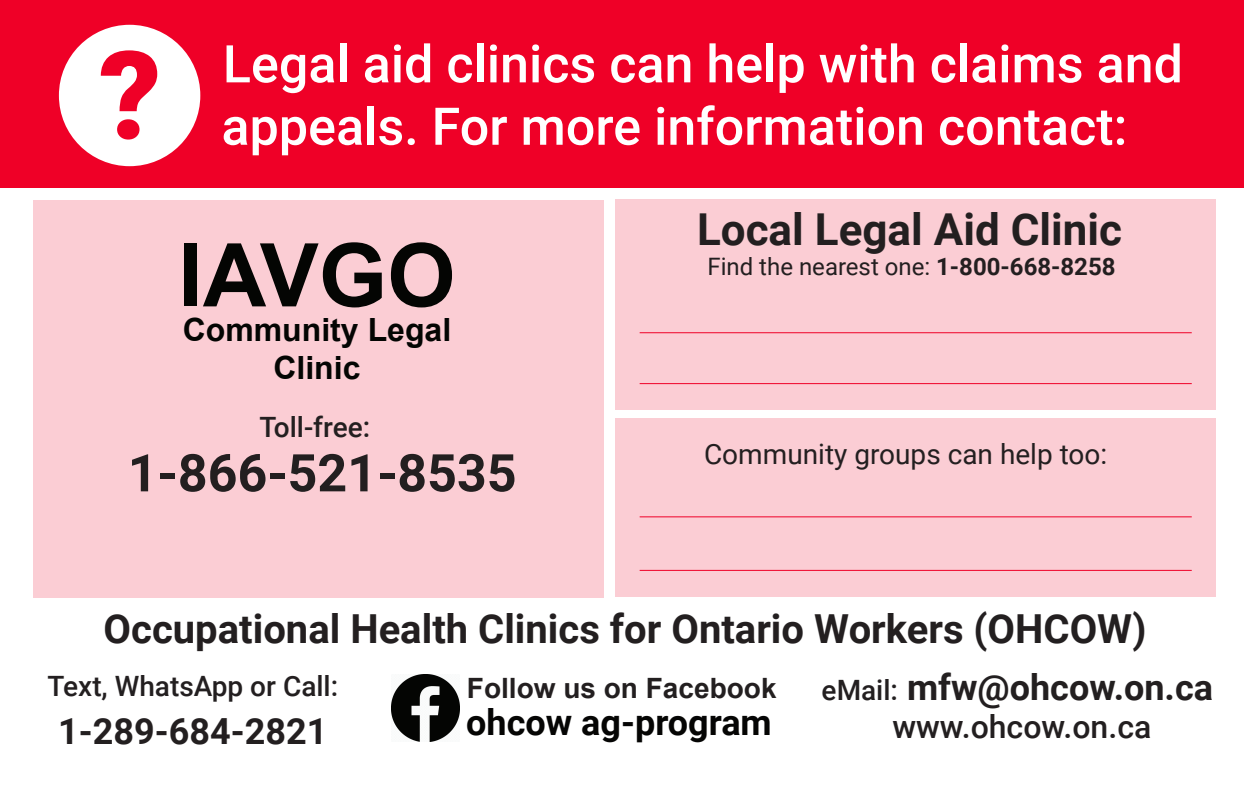
<style>
.page{position:relative;width:1244px;height:792px;background:#fff}
.page>*{position:absolute;margin:0;border:0;box-sizing:border-box;transform-origin:0 0}
.t1{font:700 88px "Arial";color:#040503}
.t2{font:500 52px/62.4px "Roboto";color:#fff}
.t3{font:700 52px "Roboto";color:#231f20}
.t4{font:700 44px "Roboto";color:#231f20}
.t5{font:700 40px "Roboto";color:#231f20}
.t6{font:700 36px "Roboto";color:#231f20}
.t7{font:700 36px "Roboto";color:#050504}
.t8{font:700 32px/38.4px "Arial";color:#040503;text-align:center}
.t9{font:500 32px "Roboto";color:#231f20}
.t10{font:500 28px "Roboto";color:#231f20}
.t11{font:28px "Roboto";color:#231f20}
.t12{font:700 28px "Arial";color:#231f20}
.t13{font:24px "Roboto";color:#231f20}
.s1{font-weight:700}
.s2{font-weight:500;font-size:28px}
</style>
<div class="page">
<div style="left:0;top:0;width:1244px;height:188px;background:#ef0027"></div>
<div style="left:59px;top:25px;width:141px;height:141px;background:#fff;border-radius:50%"></div>
<svg style="left:101px;top:50px;width:56px;height:90px"></svg>
<div style="left:33px;top:200px;width:571px;height:398px;background:#fbcdd4"></div>
<div style="left:615px;top:200px;width:601px;height:210px;background:#fbcdd4"></div>
<div style="left:615px;top:418px;width:601px;height:179px;background:#fbcdd4"></div>
<hr style="left:640px;top:383px;width:552px;height:1px;background:#ef0027">
<hr style="left:640px;top:332px;width:552px;height:1px;background:#ef0027">
<hr style="left:640px;top:516px;width:552px;height:2px;background:#ef0027">
<hr style="left:640px;top:570px;width:552px;height:1px;background:#ef0027">
<img style="left:392px;top:674px;width:67px;height:68px">
<p class="t2" style="left:221px;top:31px;width:963px">Legal aid clinics can help with claims and appeals. For more information contact:</p>
<h1 class="t1" style="left:178px;top:217px;width:279px">IAVGO</h1>
<p class="t8" style="left:183px;top:311px;width:270px">Community Legal<br>Clinic</p>
<p class="t4" style="left:697px;top:198px;width:427px">Local Legal Aid Clinic</p>
<p class="t13" style="left:707px;top:249px;width:410px">Find the nearest one: <span class="s1">1-800-668-8258</span></p>
<p class="t10" style="left:260px;top:407px;width:112px">Toll-free:</p>
<p class="t3" style="left:128px;top:436px;width:390px">1-866-521-8535</p>
<p class="t11" style="left:704px;top:434px;width:405px">Community groups can help too:</p>
<p class="t5" style="left:104px;top:601px;width:1045px">Occupational Health Clinics for Ontario Workers (OHCOW)</p>
<p class="t10" style="left:47px;top:666px;width:292px">Text, WhatsApp or Call:</p>
<p class="t6" style="left:58px;top:706px;width:271px">1-289-684-2821</p>
<p class="t12" style="left:467px;top:669px;width:311px">Follow us on Facebook</p>
<p class="t7" style="left:466px;top:697px;width:307px">ohcow ag-program</p>
<p class="t6" style="left:822px;top:662px;width:393px"><span class="s2">eMail:</span> mfw@ohcow.on.ca</p>
<p class="t9" style="left:892px;top:704px;width:261px">www.ohcow.on.ca</p>
</div>
